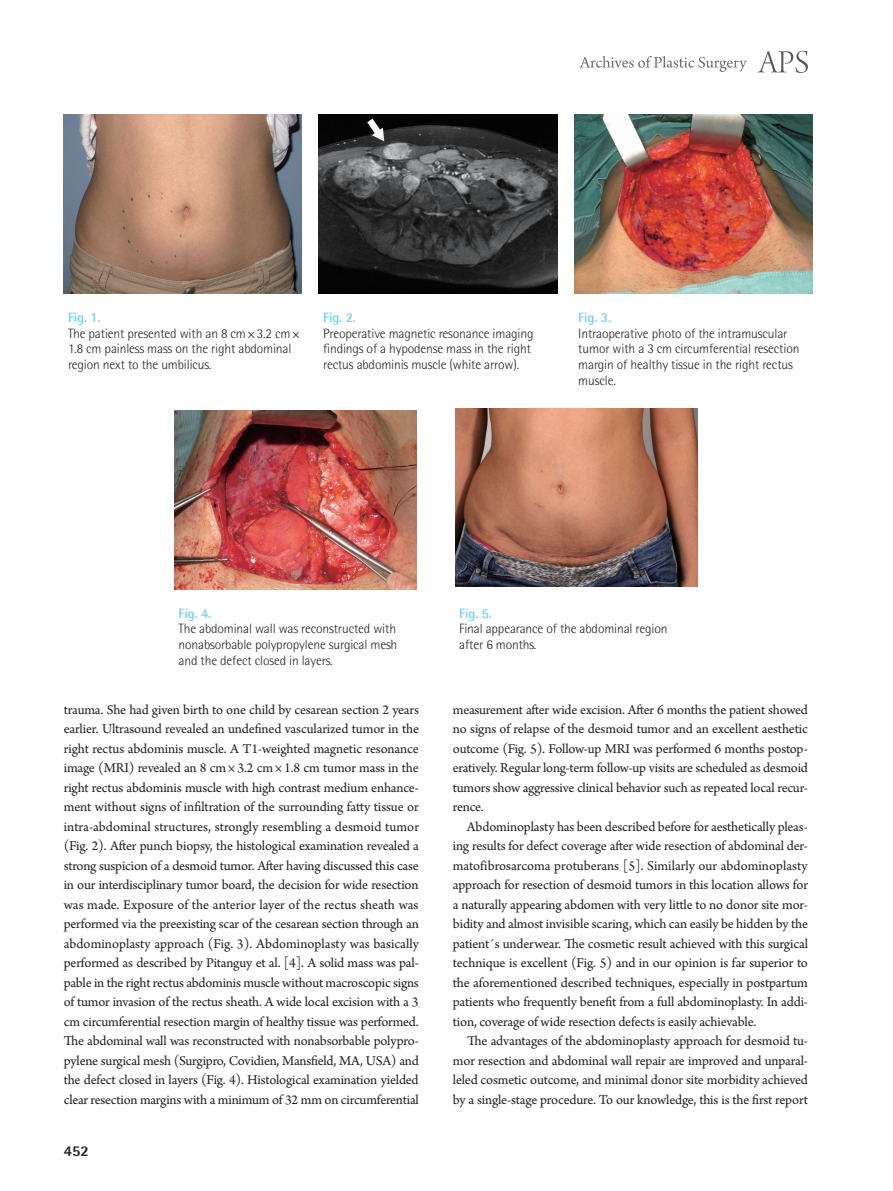
<style>
.page{position:relative;width:893px;height:1191px;background:#fff}
.page>*{position:absolute;margin:0;border:0;box-sizing:border-box;transform-origin:0 0}
.t1{font:800 15px "Rotis Semi Sans Std";color:#231f20}
.성형_본문_이미지{font:14.25px/19.5px "Arno Pro";letter-spacing:-.015em;color:#231f20;text-align:justify}
.그림__표-설명{font:300 13.5px/15.8px "Rotis Semi Sans Std";letter-spacing:-.01em;color:#231f20}
.그림__표-설명-2{font:700 13.5px "Rotis Semi Sans Std";letter-spacing:-.01em;color:#6bcff6}
</style>
<div class="page">
<svg style="left:757px;top:51px;width:51px;height:22px"></svg>
<svg style="left:579px;top:56px;width:168px;height:16px"></svg>
<img style="left:174px;top:410px;width:243px;height:179px">
<img style="left:455px;top:408px;width:242px;height:179px">
<img style="left:64px;top:115px;width:238px;height:178px">
<img style="left:319px;top:115px;width:238px;height:178px">
<img style="left:574px;top:115px;width:238px;height:178px">
<p class="그림__표-설명-2" style="left:68px;top:309px;width:34px">Fig. 1.</p>
<p class="그림__표-설명" style="left:68px;top:325px;width:233px">The patient presented with an 8 cm×3.2 cm×<br>1.8 cm painless mass on the right abdominal region next to the umbilicus.</p>
<p class="그림__표-설명-2" style="left:323px;top:309px;width:34px">Fig. 2.</p>
<p class="그림__표-설명" style="left:323px;top:325px;width:212px">Preoperative magnetic resonance imaging findings of a hypodense mass in the right rectus abdominis muscle (white arrow).</p>
<p class="그림__표-설명-2" style="left:578px;top:309px;width:34px">Fig. 3.</p>
<p class="그림__표-설명" style="left:578px;top:325px;width:223px">Intraoperative photo of the intramuscular tumor with a 3 cm circumferential resection margin of healthy tissue in the right rectus muscle.</p>
<p class="그림__표-설명-2" style="left:179px;top:604px;width:34px">Fig. 4.</p>
<p class="그림__표-설명" style="left:179px;top:621px;width:220px;text-align:justify">The abdominal wall was reconstructed with nonabsorbable polypropylene surgical mesh and the defect closed in layers.</p>
<p class="그림__표-설명-2" style="left:459px;top:604px;width:34px">Fig. 5.</p>
<p class="그림__표-설명" style="left:459px;top:621px;width:210px">Final appearance of the abdominal region after 6 months.</p>
<p class="성형_본문_이미지" style="left:64px;top:700px;width:357px">trauma. She had given birth to one child by cesarean section 2 years earlier. Ultrasound revealed an undefined vascularized tumor in the right rectus abdominis muscle. A T1-weighted magnetic resonance image (MRI) revealed an 8 cm × 3.2 cm × 1.8 cm tumor mass in the right rectus abdominis muscle with high contrast medium enhance&shy;ment without signs of infiltration of the surrounding fatty tissue or intra-abdominal structures, strongly resembling a desmoid tumor (Fig. 2). After punch biopsy, the histological examination revealed a strong suspicion of a desmoid tumor. After having discussed this case in our interdisciplinary tumor board, the decision for wide resection was made. Exposure of the anterior layer of the rectus sheath was performed via the preexisting scar of the cesarean section through an abdominoplasty approach (Fig. 3). Abdominoplasty was basically performed as described by Pitanguy et al. [4]. A solid mass was pal&shy;pable in the right rectus abdominis muscle without macroscopic signs of tumor invasion of the rectus sheath. A wide local excision with a 3 cm circumferential resection margin of healthy tissue was performed.<br>The abdominal wall was reconstructed with nonabsorbable polypro&shy;pylene surgical mesh (Surgipro, Covidien, Mansfield, MA, USA) and the defect closed in layers (Fig. 4). Histological examination yielded clear resection margins with a minimum of 32 mm on circumferential</p>
<p class="성형_본문_이미지" style="left:453px;top:700px;width:357px">measurement after wide excision. After 6 months the patient showed no signs of relapse of the desmoid tumor and an excellent aesthetic outcome (Fig. 5). Follow-up MRI was performed 6 months postop&shy;eratively. Regular long-term follow-up visits are scheduled as desmoid tumors show aggressive clinical behavior such as repeated local recur&shy;rence.</p>
<p class="성형_본문_이미지" style="left:453px;top:817px;width:357px;text-indent:14px">Abdominoplasty has been described before for aesthetically pleas&shy;ing results for defect coverage after wide resection of abdominal der&shy;matofibrosarcoma protuberans [5]. Similarly our abdominoplasty approach for resection of desmoid tumors in this location allows for a naturally appearing abdomen with very little to no donor site mor&shy;bidity and almost invisible scaring, which can easily be hidden by the patient´s underwear. The cosmetic result achieved with this surgical technique is excellent (Fig. 5) and in our opinion is far superior to the aforementioned described techniques, especially in postpartum patients who frequently benefit from a full abdominoplasty. In addi&shy;tion, coverage of wide resection defects is easily achievable.</p>
<p class="성형_본문_이미지" style="left:453px;top:1032px;width:357px;text-indent:14px">The advantages of the abdominoplasty approach for desmoid tu&shy;mor resection and abdominal wall repair are improved and unparal&shy;leled cosmetic outcome, and minimal donor site morbidity achieved by a single-stage procedure. To our knowledge, this is the first report</p>
<p class="t1" style="left:64px;top:1141px;width:27px">452</p>
</div>
